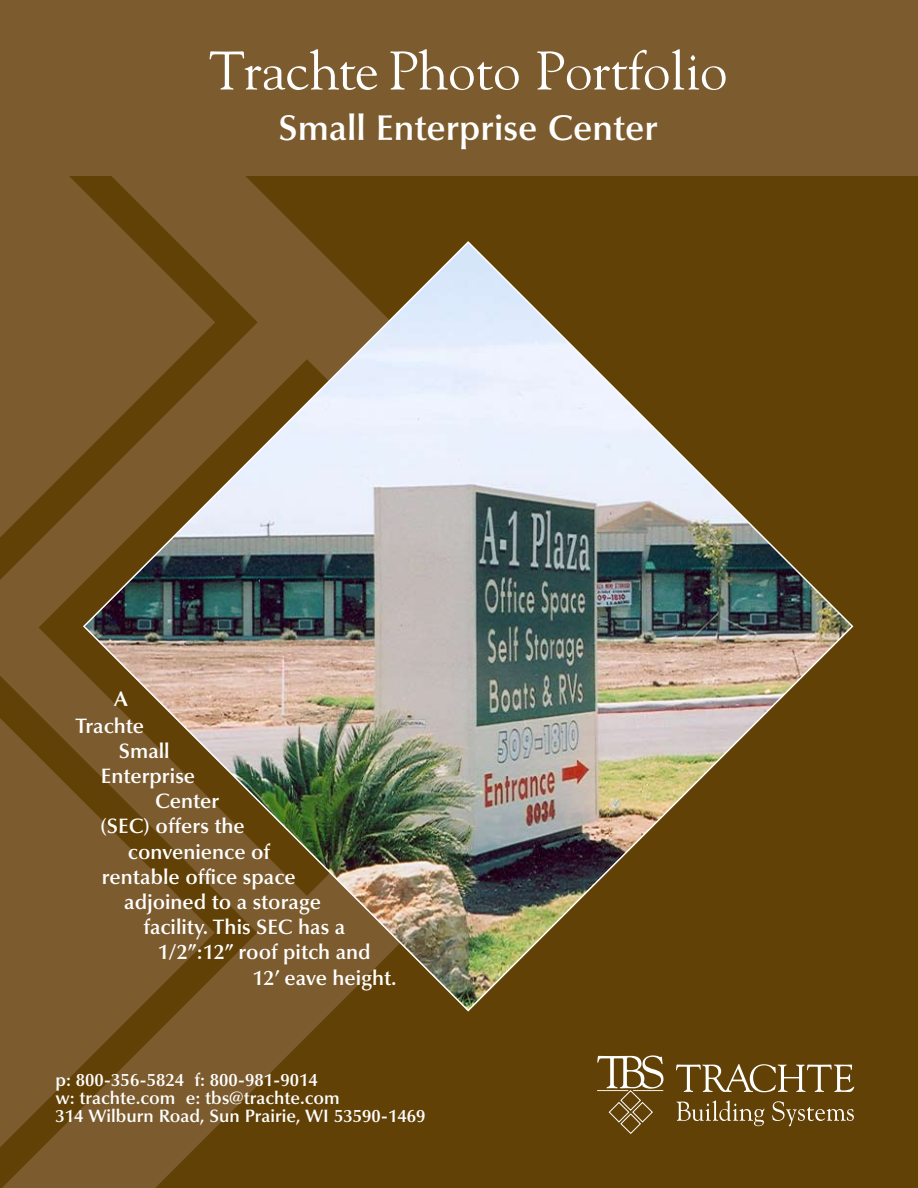
<style>
.page{position:relative;width:918px;height:1188px;background:#fff}
.page>*{position:absolute;margin:0;border:0;box-sizing:border-box;transform-origin:0 0}
.t1{font:54px "Goudy";color:#fff}
.t2{font:600 36px "Optima LT Std";color:#fff}
.t3{font:600 21px "Optima LT Std";color:#fff}
.t4{font:600 18px/18px "Optima LT Std";color:#fff}
</style>
<div class="page">
<div style="left:707px;top:176px;width:211px;height:1012px;background:#624107"></div>
<div style="left:0;top:176px;width:707px;height:1012px;background:#624107"></div>
<svg style="left:0;top:176px;width:279px;height:436px"></svg>
<svg style="left:0;top:644px;width:278px;height:544px"></svg>
<svg style="left:17px;top:338px;width:65px;height:579px"></svg>
<img style="left:82px;top:240px;width:772px;height:773px">
<svg style="left:676px;top:1100px;width:88px;height:26px"></svg>
<svg style="left:772px;top:1101px;width:82px;height:25px"></svg>
<svg style="left:676px;top:1064px;width:178px;height:28px"></svg>
<svg style="left:597px;top:1055px;width:66px;height:80px"></svg>
<div style="left:0;top:0;width:918px;height:176px;background:#7c5c2e"></div>
<h1 class="t1" style="left:209px;top:37px;width:520px">Trachte Photo Portfolio</h1>
<h2 class="t2" style="left:278px;top:107px;width:381px">Small Enterprise Center</h2>
<p class="t3" style="left:114px;top:687px;width:15px">A</p>
<p class="t3" style="left:76px;top:713px;width:70px">Trachte</p>
<p class="t3" style="left:119px;top:738px;width:52px">Small</p>
<p class="t3" style="left:101px;top:764px;width:96px">Enterprise</p>
<p class="t3" style="left:155px;top:789px;width:66px">Center</p>
<p class="t3" style="left:100px;top:814px;width:146px">(SEC) offers the</p>
<p class="t3" style="left:128px;top:839px;width:144px">convenience of</p>
<p class="t3" style="left:102px;top:864px;width:195px">rentable office space</p>
<p class="t3" style="left:124px;top:890px;width:198px">adjoined to a storage</p>
<p class="t3" style="left:143px;top:915px;width:203px">facility. This SEC has a</p>
<p class="t3" style="left:158px;top:940px;width:215px">1/2”:12” roof pitch and</p>
<p class="t3" style="left:253px;top:965px;width:146px">12’ eave height.</p>
<p class="t4" style="left:56px;top:1071px;width:372px">p: 800-356-5824 f: 800-981-9014<br>w: trachte.com e: tbs@trachte.com<br>314 Wilburn Road, Sun Prairie, WI 53590-1469</p>
</div>
